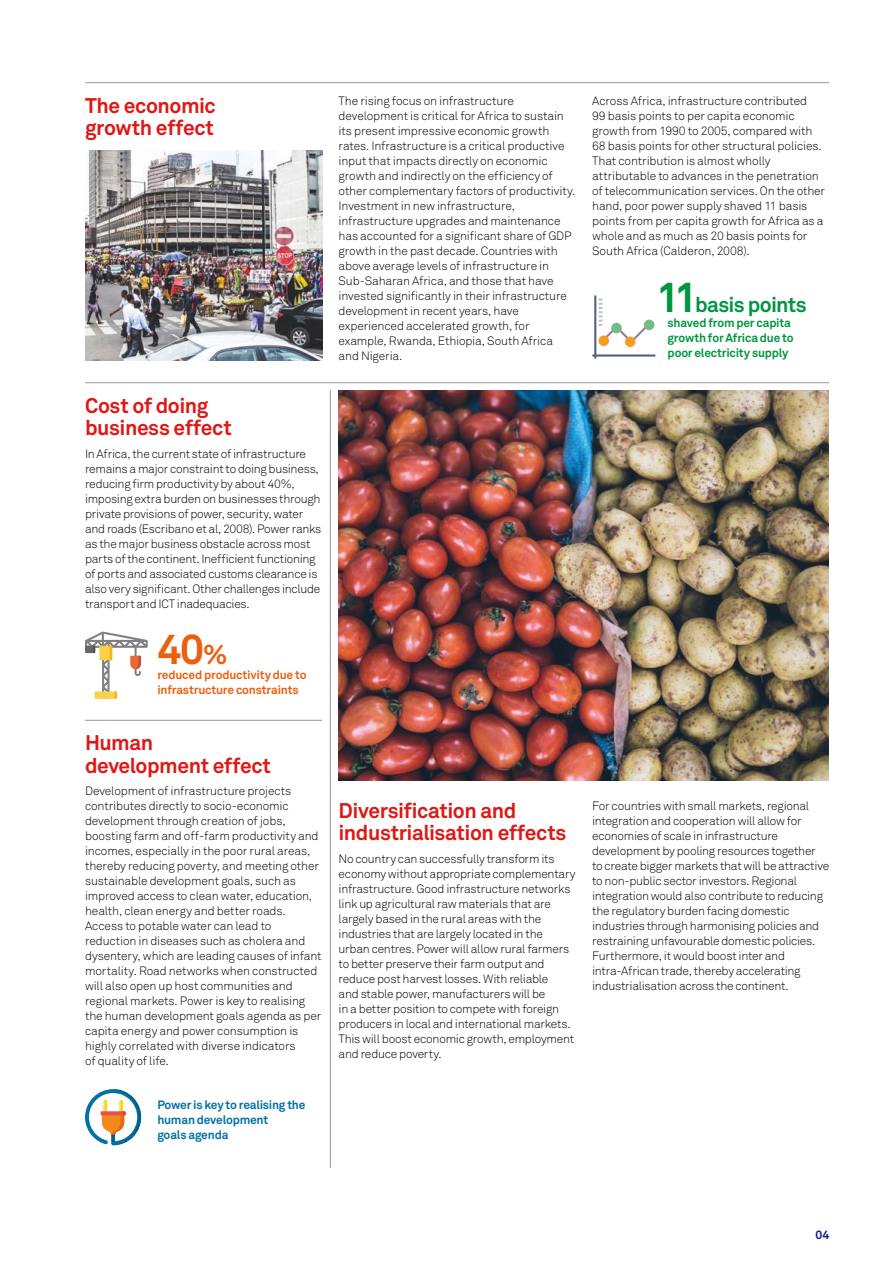
<style>
.page{position:relative;width:893px;height:1263px;background:#fff}
.page>*{position:absolute;margin:0;border:0;box-sizing:border-box;transform-origin:0 0}
.t1{font:700 42px "Akkurat Pro";color:#eb600f}
.t2{font:700 21px/22.5px "Akkurat Pro";letter-spacing:-.02em;color:#de1815}
.t3{font:700 21px "Akkurat Pro";letter-spacing:-.035em;color:#009641}
.t4{font:300 12px/15px "Akkurat Pro";letter-spacing:-.015em;color:#000}
.t5{font:700 12px/15px "Akkurat Pro";letter-spacing:-.015em;color:#009641}
.t6{font:700 12px/15px "Akkurat Pro";letter-spacing:-.02em;color:#0072a3}
.t7{font:700 12px/15px "Akkurat Pro";letter-spacing:-.015em;color:#eb600f}
.t8{font:700 12px "Akkurat Pro";color:#101e8e}
.s1{font-size:42px}
.s2{font-size:27px}
</style>
<div class="page">
<img style="left:85px;top:150px;width:237px;height:210px">
<img style="left:339px;top:390px;width:490px;height:390px">
<hr style="left:330px;top:390px;width:1px;height:778px;background:#939aa4">
<hr style="left:85px;top:382px;width:744px;height:1px;background:#939aa4">
<hr style="left:85px;top:82px;width:744px;height:1px;background:#939aa4">
<hr style="left:85px;top:720px;width:237px;height:1px;background:#939aa4">
<svg style="left:85px;top:632px;width:63px;height:67px"></svg>
<svg style="left:85px;top:1089px;width:56px;height:56px"></svg>
<svg style="left:619px;top:327px;width:27px;height:13px"></svg>
<hr style="left:594px;top:295px;width:2px;height:64px;background:#546180">
<hr style="left:592px;top:354px;width:63px;height:3px;background:#546180">
<svg style="left:598px;top:298px;width:15px;height:40px"></svg>
<div style="left:598px;top:335px;width:11px;height:11px;background:#f39d21;border-radius:50%"></div>
<div style="left:611px;top:323px;width:11px;height:10px;background:#73bd85;border-radius:50%"></div>
<div style="left:644px;top:320px;width:10px;height:10px;background:#73bd85;border-radius:50%"></div>
<div style="left:625px;top:336px;width:10px;height:11px;background:#f39d21;border-radius:50%"></div>
<p class="t4" style="left:339px;top:93px;width:238px">The rising focus on infrastructure development is critical for Africa to sustain its present impressive economic growth rates. Infrastructure is a critical productive input that impacts directly on economic growth and indirectly on the efficiency of other complementary factors of productivity.<br>Investment in new infrastructure, infrastructure upgrades and maintenance has accounted for a significant share of GDP growth in the past decade. Countries with above average levels of infrastructure in Sub-Saharan Africa, and those that have invested significantly in their infrastructure development in recent years, have experienced accelerated growth, for example, Rwanda, Ethiopia, South Africa and Nigeria.</p>
<h2 class="t2" style="left:85px;top:94px;width:132px">The economic growth effect</h2>
<p class="t4" style="left:592px;top:93px;width:235px">Across Africa, infrastructure contributed<br>99 basis points to per capita economic growth from 1990 to 2005, compared with 68 basis points for other structural policies.<br>That contribution is almost wholly attributable to advances in the penetration of telecommunication services. On the other hand, poor power supply shaved 11 basis points from per capita growth for Africa as a whole and as much as 20 basis points for South Africa (Calderon, 2008).</p>
<h2 class="t3" style="left:656px;top:292px;width:152px"><span class="s1">11</span> basis points</h2>
<p class="t5" style="left:668px;top:315px;width:128px">shaved from per capita growth for Africa due to poor electricity supply</p>
<h2 class="t2" style="left:85px;top:394px;width:148px">Cost of doing business effect</h2>
<p class="t4" style="left:85px;top:446px;width:238px">In Africa, the current state of infrastructure remains a major constraint to doing business, reducing firm productivity by about 40%, imposing extra burden on businesses through private provisions of power, security, water and roads (Escribano et al, 2008). Power ranks as the major business obstacle across most parts of the continent. Inefficient functioning of ports and associated customs clearance is also very significant. Other challenges include transport and ICT inadequacies.</p>
<h1 class="t1" style="left:157px;top:624px;width:72px">40<span class="s2">%</span></h1>
<p class="t7" style="left:157px;top:668px;width:151px">reduced productivity due to infrastructure constraints</p>
<h2 class="t2" style="left:85px;top:731px;width:187px">Human development effect</h2>
<p class="t4" style="left:85px;top:783px;width:238px">Development of infrastructure projects contributes directly to socio-economic development through creation of jobs, boosting farm and off-farm productivity and incomes, especially in the poor rural areas, thereby reducing poverty, and meeting other sustainable development goals, such as improved access to clean water, education, health, clean energy and better roads.<br>Access to potable water can lead to reduction in diseases such as cholera and dysentery, which are leading causes of infant mortality. Road networks when constructed will also open up host communities and regional markets. Power is key to realising the human development goals agenda as per capita energy and power consumption is highly correlated with diverse indicators<br>of quality of life.</p>
<p class="t6" style="left:157px;top:1097px;width:150px">Power is key to realising the human development<br>goals agenda</p>
<h2 class="t2" style="left:339px;top:799px;width:229px">Diversification and industrialisation effects</h2>
<p class="t4" style="left:339px;top:851px;width:239px">No country can successfully transform its economy without appropriate complementary infrastructure. Good infrastructure networks link up agricultural raw materials that are largely based in the rural areas with the industries that are largely located in the urban centres. Power will allow rural farmers to better preserve their farm output and reduce post harvest losses. With reliable<br>and stable power, manufacturers will be<br>in a better position to compete with foreign producers in local and international markets.<br>This will boost economic growth, employment and reduce poverty.</p>
<p class="t4" style="left:592px;top:798px;width:239px">For countries with small markets, regional integration and cooperation will allow for economies of scale in infrastructure development by pooling resources together to create bigger markets that will be attractive to non-public sector investors. Regional integration would also contribute to reducing the regulatory burden facing domestic industries through harmonising policies and restraining unfavourable domestic policies.<br>Furthermore, it would boost inter and intra-African trade, thereby accelerating industrialisation across the continent.</p>
<p class="t8" style="left:815px;top:1227px;width:15px">04</p>
</div>
